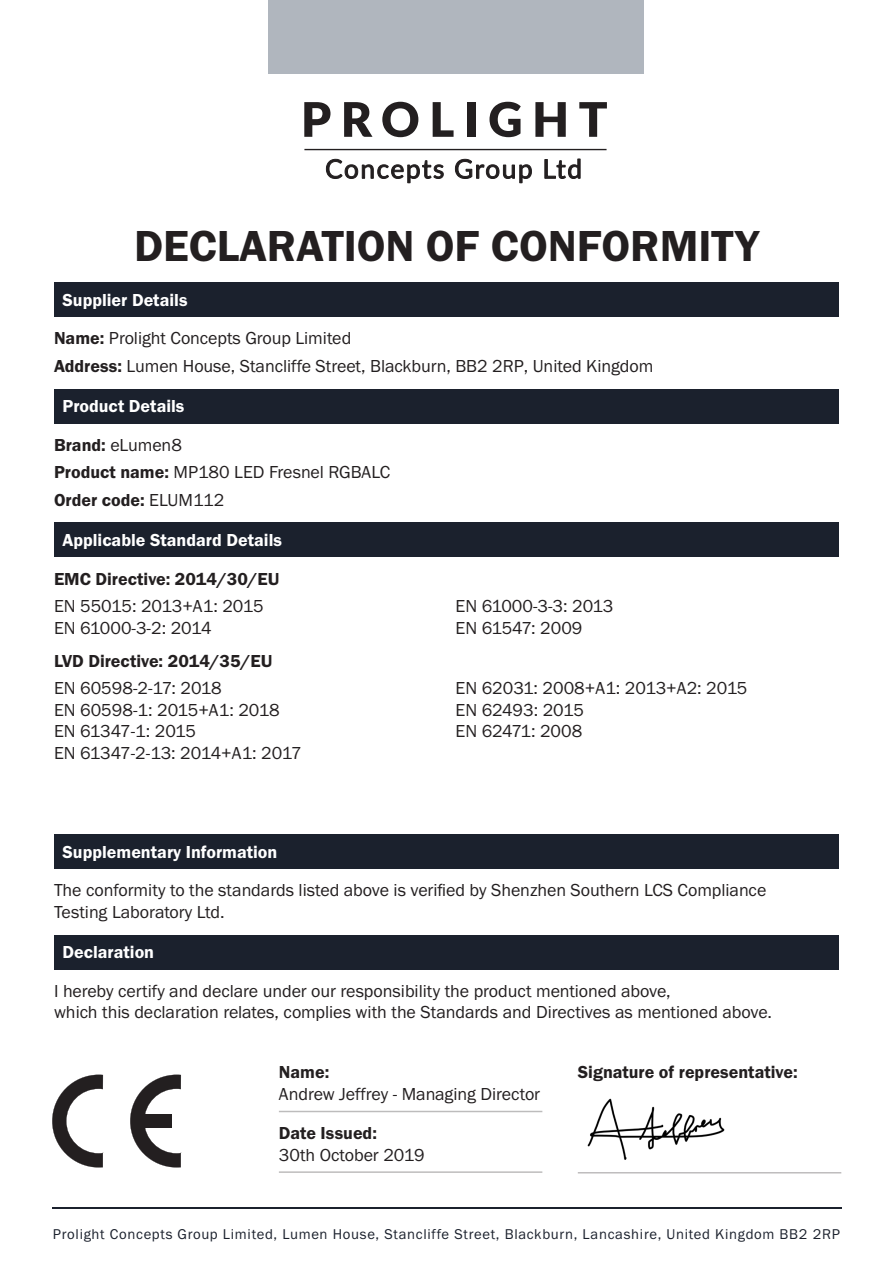
<style>
.page{position:relative;width:893px;height:1263px;background:#fff}
.page>*{position:absolute;margin:0;border:0;box-sizing:border-box;transform-origin:0 0}
.t1{font:600 45px "Franklin Gothic FS";color:#231f20}
.t2{font:18px/21.6px "Franklin Gothic FS";color:#231f20}
.t3{font:600 18px "Franklin Gothic FS";color:#231f20}
.t4{font:600 18px "Franklin Gothic FS";color:#fff}
.t5{font:14.7px "Franklin Gothic FS";letter-spacing:.05em;color:#1b212d}
.s1{font-weight:600}
.s2{font-weight:400}
</style>
<div class="page">
<div style="left:54px;top:283px;width:785px;height:34px;background:#1b212d"></div>
<div style="left:54px;top:389px;width:785px;height:34px;background:#1b212d"></div>
<div style="left:54px;top:523px;width:785px;height:34px;background:#1b212d"></div>
<div style="left:54px;top:935px;width:785px;height:34px;background:#1b212d"></div>
<svg style="left:52px;top:1075px;width:51px;height:92px"></svg>
<svg style="left:130px;top:1075px;width:51px;height:92px"></svg>
<hr style="left:279px;top:1111px;width:263px;height:1px;background:#231f20">
<hr style="left:279px;top:1171px;width:263px;height:2px;background:#231f20">
<img style="left:587px;top:1098px;width:138px;height:62px">
<hr style="left:578px;top:1172px;width:263px;height:1px;background:#231f20">
<div style="left:54px;top:835px;width:785px;height:34px;background:#1b212d"></div>
<svg style="left:304px;top:102px;width:26px;height:35px"></svg>
<svg style="left:344px;top:102px;width:28px;height:35px"></svg>
<svg style="left:382px;top:102px;width:36px;height:35px"></svg>
<svg style="left:433px;top:102px;width:21px;height:35px"></svg>
<div style="left:467px;top:102px;width:8px;height:35px;background:#231f20"></div>
<svg style="left:489px;top:102px;width:32px;height:35px"></svg>
<svg style="left:535px;top:102px;width:31px;height:35px"></svg>
<svg style="left:579px;top:102px;width:28px;height:35px"></svg>
<svg style="left:326px;top:158px;width:118px;height:25px"></svg>
<svg style="left:455px;top:158px;width:77px;height:25px"></svg>
<svg style="left:544px;top:158px;width:37px;height:21px"></svg>
<hr style="left:304px;top:149px;width:303px;height:1px;background:#231f20">
<div style="left:268px;top:0;width:375px;height:74px;background:#b0b6be"></div>
<hr style="left:52px;top:1207px;width:789px;height:1px;background:#1b212d">
<p class="t1" style="left:134px;top:221px;width:626px">DECLARATION OF CONFORMITY</p>
<p class="t4" style="left:63px;top:290px;width:127px">Supplier Details</p>
<p class="t2" style="left:54px;top:328px;width:299px"><span class="s1">Name:</span> Prolight Concepts Group Limited</p>
<p class="t2" style="left:54px;top:355px;width:601px"><span class="s1">Address:</span> Lumen House, Stancliffe Street, Blackburn, BB2 2RP, United Kingdom</p>
<p class="t4" style="left:63px;top:396px;width:123px">Product Details</p>
<p class="t2" style="left:54px;top:434px;width:129px"><span class="s1">Brand:</span> eLumen8</p>
<p class="t2" style="left:54px;top:462px;width:338px"><span class="s1">Product name:</span> MP180 LED Fresnel RGBALC</p>
<p class="t3" style="left:54px;top:490px;width:172px">Order code: <span class="s2">ELUM112</span></p>
<p class="t4" style="left:63px;top:530px;width:221px">Applicable Standard Details</p>
<p class="t3" style="left:54px;top:568px;width:227px">EMC Directive: 2014/30/EU</p>
<p class="t2" style="left:54px;top:596px;width:211px">EN 55015: 2013+A1: 2015</p>
<p class="t2" style="left:54px;top:617px;width:159px">EN 61000-3-2: 2014</p>
<p class="t3" style="left:54px;top:650px;width:220px">LVD Directive: 2014/35/EU</p>
<p class="t2" style="left:54px;top:678px;width:169px">EN 60598-2-17: 2018</p>
<p class="t2" style="left:54px;top:699px;width:227px">EN 60598-1: 2015+A1: 2018</p>
<p class="t2" style="left:54px;top:721px;width:144px">EN 61347-1: 2015</p>
<p class="t2" style="left:54px;top:742px;width:249px">EN 61347-2-13: 2014+A1: 2017</p>
<p class="t2" style="left:455px;top:596px;width:160px">EN 61000-3-3: 2013</p>
<p class="t2" style="left:455px;top:617px;width:128px">EN 61547: 2009</p>
<p class="t2" style="left:455px;top:678px;width:294px">EN 62031: 2008+A1: 2013+A2: 2015</p>
<p class="t2" style="left:455px;top:699px;width:130px">EN 62493: 2015</p>
<p class="t2" style="left:455px;top:721px;width:128px">EN 62471: 2008</p>
<p class="t4" style="left:63px;top:842px;width:216px">Supplementary Information</p>
<p class="t2" style="left:54px;top:880px;width:714px">The conformity to the standards listed above is verified by Shenzhen Southern LCS Compliance<br>Testing Laboratory Ltd.</p>
<p class="t4" style="left:63px;top:942px;width:93px">Declaration</p>
<p class="t2" style="left:54px;top:980px;width:719px">I hereby certify and declare under our responsibility the product mentioned above,<br>which this declaration relates, complies with the Standards and Directives as mentioned above.</p>
<p class="t2" style="left:279px;top:1062px;width:263px"><span class="s1">Name:<br></span>Andrew Jeffrey - Managing Director</p>
<p class="t3" style="left:578px;top:1062px;width:221px">Signature of representative:</p>
<p class="t3" style="left:279px;top:1123px;width:100px">Date Issued:</p>
<p class="t2" style="left:279px;top:1144px;width:147px">30th October 2019</p>
<p class="t5" style="left:53px;top:1226px;width:788px">Prolight Concepts Group Limited, Lumen House, Stancliffe Street, Blackburn, Lancashire, United Kingdom BB2 2RP</p>
</div>
